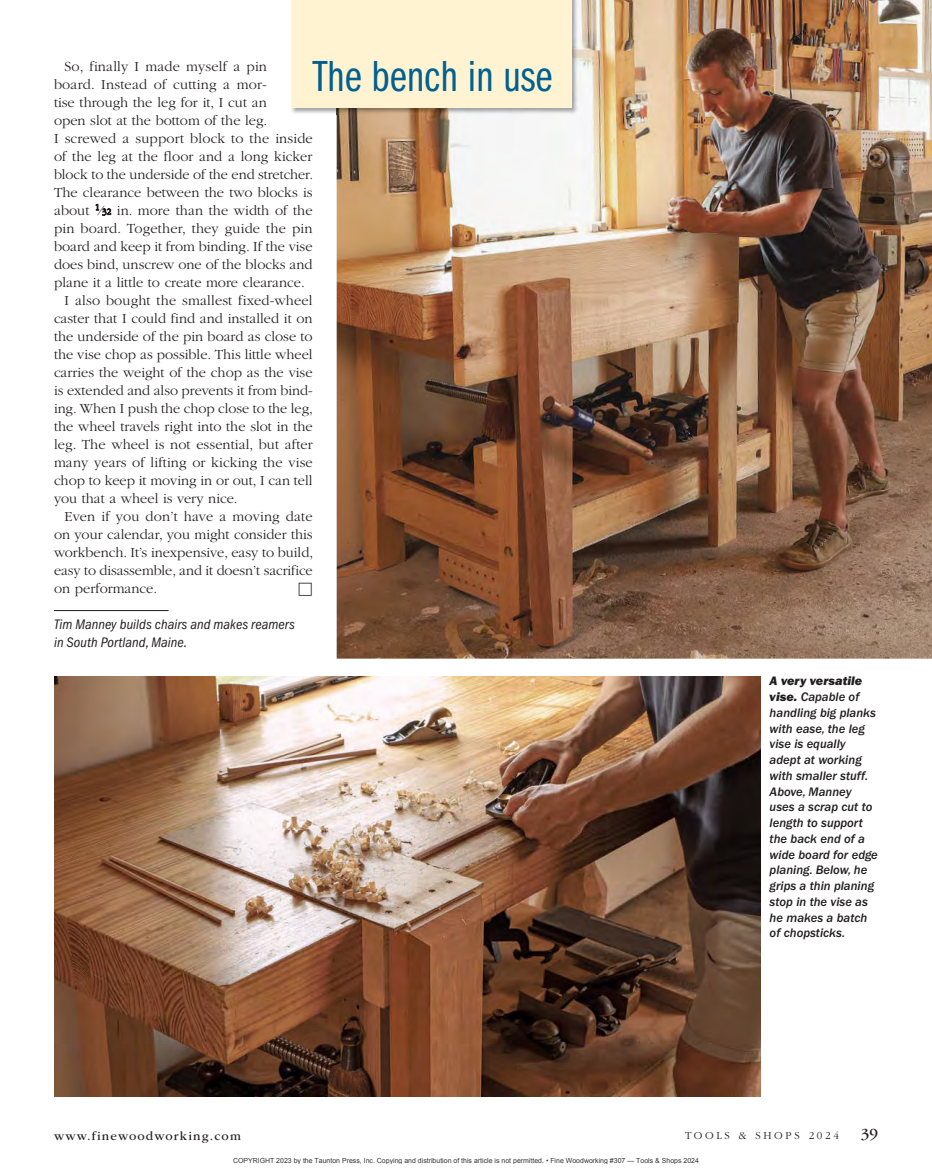
<style>
.page{position:relative;width:932px;height:1175px;background:#fff}
.page>*{position:absolute;margin:0;border:0;box-sizing:border-box;transform-origin:0 0}
.t1{font:45px "ITC Franklin Gothic Std Bk Cp";color:#006090}
.t2{font:16.05px "ITC Garamond Std";color:#221e1f}
.t3{font:300 14.4px "ITC Garamond Std";color:#221e1f}
.t4{font:14.4px "Universal Std Newswith Comm Pi";color:#221e1f}
.t5{font:italic condensed 14.25px/18px "ITC Franklin Gothic Std";letter-spacing:.005em;color:#221e1f}
.t6{font:12.75px/15.8px "ITC Franklin Gothic Std Med It";color:#221e1f}
.t7{font:12.75px "ITC Garamond Std";letter-spacing:.09em;color:#221e1f}
.t8{font:300 11.1px "ITC Garamond Std";letter-spacing:.24em;color:#221e1f}
.t9{font:6.9px "Arial";color:rgb(0 0 0/.8)}
.s1{font-size:9px}
.s2{font-family:"ITC Franklin Gothic Std Hvy It"}
</style>
<div class="page">
<img style="left:336px;top:0;width:596px;height:658px">
<img style="left:54px;top:676px;width:706px;height:420px">
<hr style="left:54px;top:610px;width:114px;height:1px;background:#221e1f">
<img style="left:336px;top:0;width:242px;height:115px">
<div style="left:291px;top:0;width:281px;height:108px;background:#fff3d1"></div>
<p class="t3" style="left:64px;top:58px;width:204px">So, finally I made myself a pin</p>
<p class="t3" style="left:54px;top:76px;width:214px">board. Instead of cutting a mor-</p>
<p class="t3" style="left:54px;top:94px;width:214px">tise through the leg for it, I cut an</p>
<p class="t3" style="left:54px;top:112px;width:215px">open slot at the bottom of the leg.</p>
<p class="t3" style="left:54px;top:130px;width:260px">I screwed a support block to the inside</p>
<p class="t3" style="left:54px;top:148px;width:260px">of the leg at the floor and a long kicker</p>
<p class="t3" style="left:54px;top:166px;width:260px">block to the underside of the end stretcher.</p>
<p class="t3" style="left:54px;top:184px;width:260px">The clearance between the two blocks is</p>
<p class="t3" style="left:54px;top:202px;width:260px">about <sup>1</sup>⁄<span class="s1">32</span> in. more than the width of the</p>
<p class="t3" style="left:54px;top:220px;width:260px">pin board. Together, they guide the pin</p>
<p class="t3" style="left:54px;top:238px;width:260px">board and keep it from binding. If the vise</p>
<p class="t3" style="left:54px;top:256px;width:260px">does bind, unscrew one of the blocks and</p>
<p class="t3" style="left:54px;top:274px;width:252px">plane it a little to create more clearance.</p>
<p class="t3" style="left:64px;top:292px;width:249px">I also bought the smallest fixed-wheel</p>
<p class="t3" style="left:54px;top:310px;width:260px">caster that I could find and installed it on</p>
<p class="t3" style="left:54px;top:328px;width:260px">the underside of the pin board as close to</p>
<p class="t3" style="left:54px;top:346px;width:260px">the vise chop as possible. This little wheel</p>
<p class="t3" style="left:54px;top:364px;width:260px">carries the weight of the chop as the vise</p>
<p class="t3" style="left:54px;top:382px;width:260px">is extended and also prevents it from bind-</p>
<p class="t3" style="left:54px;top:400px;width:260px">ing. When I push the chop close to the leg,</p>
<p class="t3" style="left:54px;top:418px;width:260px">the wheel travels right into the slot in the</p>
<p class="t3" style="left:54px;top:436px;width:260px">leg. The wheel is not essential, but after</p>
<p class="t3" style="left:54px;top:454px;width:260px">many years of lifting or kicking the vise</p>
<p class="t3" style="left:54px;top:472px;width:260px">chop to keep it moving in or out, I can tell</p>
<p class="t3" style="left:54px;top:490px;width:185px">you that a wheel is very nice.</p>
<p class="t3" style="left:64px;top:508px;width:250px">Even if you don’t have a moving date</p>
<p class="t3" style="left:54px;top:526px;width:260px">on your calendar, you might consider this</p>
<p class="t3" style="left:54px;top:544px;width:260px">workbench. It’s inexpensive, easy to build,</p>
<p class="t3" style="left:54px;top:562px;width:260px">easy to disassemble, and it doesn’t sacrifice</p>
<p class="t3" style="left:54px;top:580px;width:105px">on performance.</p>
<p class="t4" style="left:298px;top:581px;width:16px">☐</p>
<p class="t5" style="left:54px;top:615px;width:242px">Tim Manney builds chairs and makes reamers in South Portland, Maine.</p>
<p class="t1" style="left:312px;top:51px;width:241px">The bench in use</p>
<p class="t6" style="left:769px;top:673px;width:110px"><span class="s2">A very versatile vise.</span> Capable of handling big planks with ease, the leg vise is equally adept at working with smaller stuff.<br>Above, Manney uses a scrap cut to length to support the back end of a wide board for edge planing. Below, he grips a thin planing stop in the vise as he makes a batch of chopsticks.</p>
<p class="t7" style="left:54px;top:1128px;width:188px">www.finewoodworking.com</p>
<p class="t8" style="left:685px;top:1129px;width:155px">TOOLS &amp; SHOPS 2024</p>
<p class="t2" style="left:860px;top:1124px;width:19px">39</p>
<p class="t9" style="left:233px;top:1155px;width:467px">COPYRIGHT 2023 by the Taunton Press, Inc. Copying and distribution of this article is not permitted. • Fine Woodworking #307 — Tools &amp; Shops 2024</p>
</div>
